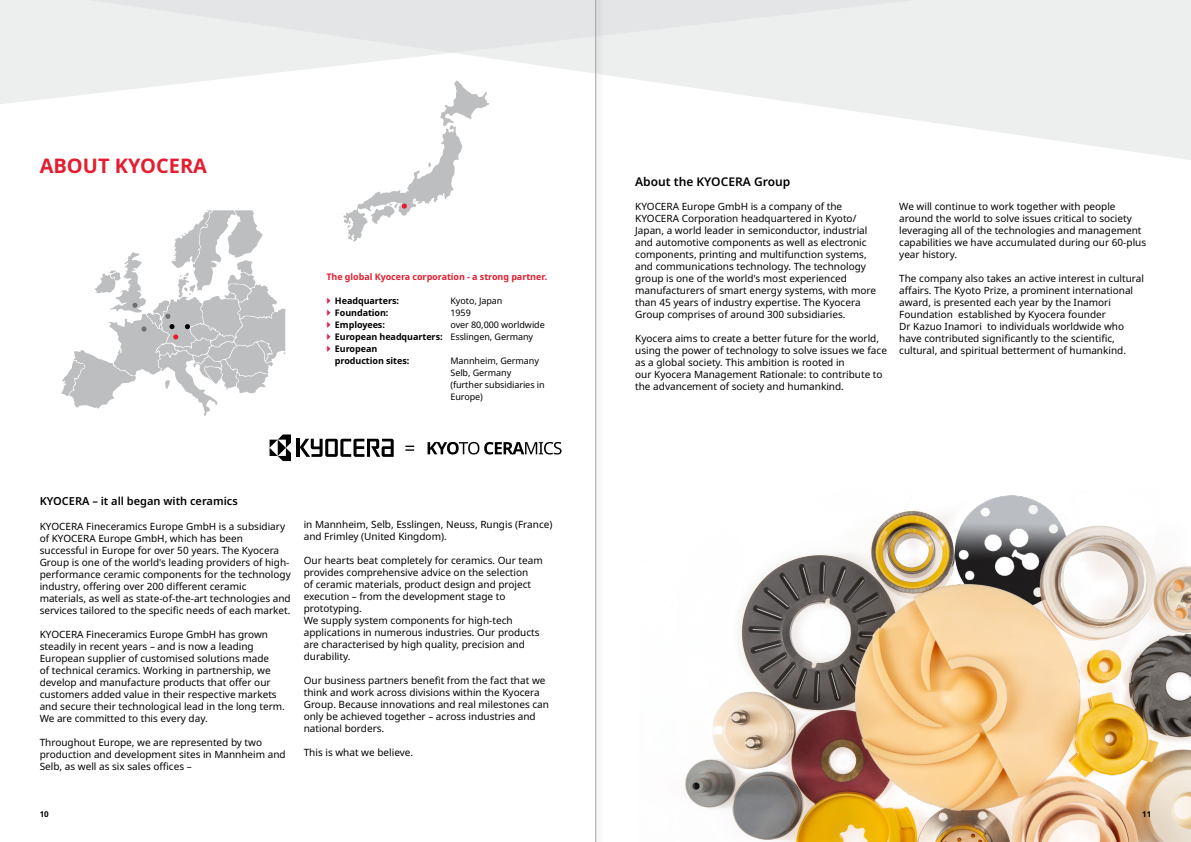
<style>
.page{position:relative;width:1191px;height:842px;background:#fff}
.page>*{position:absolute;margin:0;border:0;box-sizing:border-box;transform-origin:0 0}
.t1{font:700 20px "Noto Sans";color:#e31e30}
.t2{font:600 12px "Noto Sans";color:#000}
.t3{font:600 11px "Noto Sans";color:#000}
.t4{font:10px/12px "Noto Sans";color:#000}
.t5{font:700 9px/12px "Noto Sans";letter-spacing:-.005em;color:#000}
.t6{font:9px/12px "Noto Sans";letter-spacing:-.005em;color:#000}
.t7{font:700 9px "Noto Sans";letter-spacing:-.005em;color:#e31e30}
.t8{font:700 8px "Noto Sans";color:#000}
.s1{font-weight:400}
</style>
<div class="page">
<svg style="left:815px;top:0;width:376px;height:160px;fill:#edeeee"></svg>
<svg style="left:0;top:0;width:987px;height:105px;fill:#edeeee"></svg>
<img style="left:685px;top:495px;width:506px;height:347px">
<svg style="left:341px;top:80px;width:148px;height:162px"></svg>
<svg style="left:427px;top:442px;width:134px;height:12px"></svg>
<svg style="left:405px;top:446px;width:9px;height:5px"></svg>
<hr style="left:296px;top:439px;width:3px;height:18px;background:#000">
<svg style="left:300px;top:439px;width:94px;height:18px"></svg>
<svg style="left:269px;top:434px;width:22px;height:27px"></svg>
<svg style="left:61px;top:210px;width:224px;height:206px"></svg>
<div style="left:594px;top:0;width:10px;height:842px;background:#000;opacity:.4"></div>
<hr style="left:595px;top:0;width:1px;height:842px;background:#9d9fa2">
<h1 class="t1" style="left:40px;top:152px;width:169px">ABOUT KYOCERA</h1>
<p class="t7" style="left:326px;top:270px;width:222px">The global Kyocera corporation - a strong partner.</p>
<p class="t5" style="left:335px;top:295px;width:66px">Headquarters:</p>
<p class="t6" style="left:450px;top:295px;width:54px">Kyoto, Japan</p>
<p class="t5" style="left:335px;top:307px;width:55px">Foundation:</p>
<p class="t6" style="left:450px;top:307px;width:22px">1959</p>
<p class="t5" style="left:335px;top:319px;width:51px">Employees:</p>
<p class="t5" style="left:335px;top:319px;width:211px;text-indent:115px"><span class="s1">over 80,000 worldwide<br></span>European headquarters: <span class="s1">Esslingen, Germany<br></span>European<br>production sites:</p>
<p class="t6" style="left:450px;top:355px;width:96px">Mannheim, Germany<br>Selb, Germany (further subsidiaries in<br>Europe)</p>
<p class="t3" style="left:40px;top:493px;width:200px">KYOCERA – it all began with ceramics</p>
<p class="t4" style="left:40px;top:521px;width:253px">KYOCERA Fineceramics Europe GmbH is a subsidiary of KYOCERA Europe GmbH, which has been successful in Europe for over 50 years. The Kyocera Group is one of the world's leading providers of high&shy;performance ceramic components for the technology industry, offering over 200 different ceramic materials, as well as state-of-the-art technologies and services tailored to the specific needs of each market.</p>
<p class="t4" style="left:40px;top:629px;width:247px">KYOCERA Fineceramics Europe GmbH has grown steadily in recent years – and is now a leading European supplier of customised solutions made<br>of technical ceramics. Working in partnership, we develop and manufacture products that offer our customers added value in their respective markets and secure their technological lead in the long term.<br>We are committed to this every day.</p>
<p class="t4" style="left:40px;top:737px;width:247px">Throughout Europe, we are represented by two production and development sites in Mannheim and<br>Selb, as well as six sales offices –</p>
<p class="t4" style="left:304px;top:519px;width:250px">in Mannheim, Selb, Esslingen, Neuss, Rungis (France) and Frimley (United Kingdom).</p>
<p class="t4" style="left:304px;top:555px;width:240px">Our hearts beat completely for ceramics. Our team provides comprehensive advice on the selection<br>of ceramic materials, product design and project execution – from the development stage to prototyping.<br>We supply system components for high-tech applications in numerous industries. Our products are characterised by high quality, precision and durability.</p>
<p class="t4" style="left:304px;top:675px;width:247px">Our business partners benefit from the fact that we think and work across divisions within the Kyocera Group. Because innovations and real milestones can only be achieved together – across industries and national borders.</p>
<p class="t4" style="left:304px;top:747px;width:111px">This is what we believe.</p>
<p class="t2" style="left:635px;top:173px;width:157px">About the KYOCERA Group</p>
<p class="t4" style="left:635px;top:201px;width:242px">KYOCERA Europe GmbH is a company of the KYOCERA Corporation headquartered in Kyoto/ Japan, a world leader in semiconductor, industrial and automotive components as well as electronic components, printing and multifunction systems, and communications technology. The technology group is one of the world's most experienced manufacturers of smart energy systems, with more than 45 years of industry expertise. The Kyocera Group comprises of around 300 subsidiaries.</p>
<p class="t4" style="left:635px;top:333px;width:253px">Kyocera aims to create a better future for the world, using the power of technology to solve issues we face as a global society. This ambition is rooted in<br>our Kyocera Management Rationale: to contribute to the advancement of society and humankind.</p>
<p class="t4" style="left:899px;top:201px;width:248px">We will continue to work together with people around the world to solve issues critical to society leveraging all of the technologies and management capabilities we have accumulated during our 60-plus year history.</p>
<p class="t4" style="left:899px;top:273px;width:246px">The company also takes an active interest in cultural affairs. The Kyoto Prize, a prominent international award, is presented each year by the Inamori Foundation established by Kyocera founder<br>Dr Kazuo Inamori to individuals worldwide who have contributed significantly to the scientific, cultural, and spiritual betterment of humankind.</p>
<p class="t8" style="left:40px;top:809px;width:11px">10</p>
<p class="t8" style="left:1142px;top:809px;width:11px">11</p>
</div>
